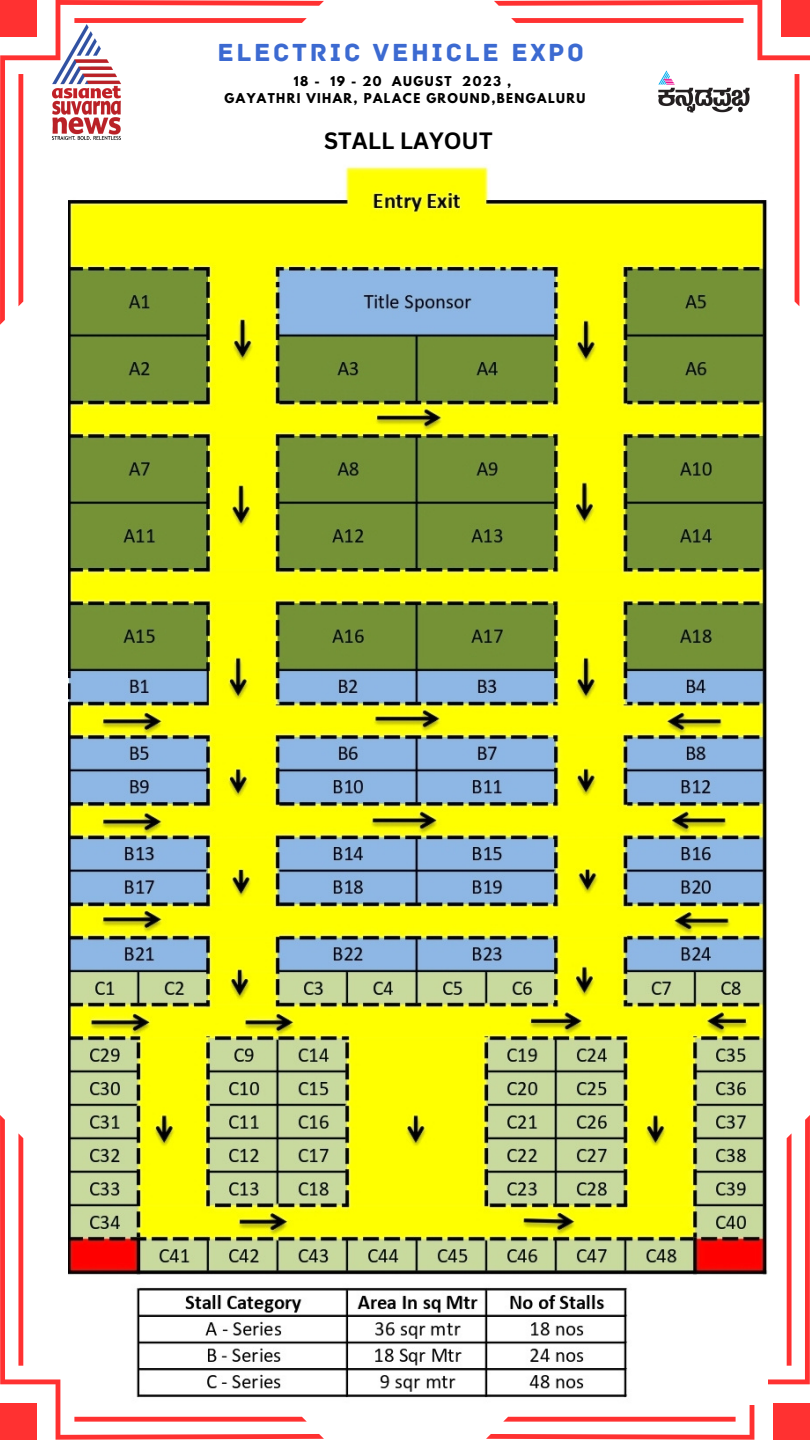
<style>
.page{position:relative;width:810px;height:1440px;background:#fff}
.page>*{position:absolute;margin:0;border:0;box-sizing:border-box;transform-origin:0 0}
.t1{font:26px "Archive";letter-spacing:.105em;color:#3c6ad1}
.t2{font:700 23px "Canva Sans";color:#000}
.t3{font:700 12px "League Spartan";letter-spacing:.115em;color:#000}
</style>
<div class="page">
<svg style="left:0;top:0;width:324px;height:325px"></svg>
<svg style="left:18px;top:74px;width:5px;height:232px"></svg>
<svg style="left:74px;top:18px;width:233px;height:5px"></svg>
<div style="left:1px;top:1px;width:36px;height:36px;background:#ff3131"></div>
<svg style="left:0;top:1115px;width:324px;height:325px"></svg>
<svg style="left:18px;top:1133px;width:5px;height:233px"></svg>
<svg style="left:74px;top:1417px;width:233px;height:5px"></svg>
<div style="left:1px;top:1403px;width:36px;height:36px;background:#ff3131"></div>
<svg style="left:486px;top:1115px;width:324px;height:325px"></svg>
<svg style="left:787px;top:1133px;width:5px;height:233px"></svg>
<svg style="left:503px;top:1417px;width:233px;height:5px"></svg>
<div style="left:773px;top:1403px;width:36px;height:36px;background:#ff3131"></div>
<svg style="left:494px;top:0;width:316px;height:307px"></svg>
<svg style="left:795px;top:74px;width:4px;height:232px"></svg>
<svg style="left:511px;top:18px;width:232px;height:5px"></svg>
<div style="left:781px;top:1px;width:29px;height:36px;background:#ff3131"></div>
<img style="left:33px;top:20px;width:107px;height:125px">
<img style="left:656px;top:70px;width:97px;height:44px">
<img style="left:68px;top:164px;width:700px;height:1241px">
<p class="t1" style="left:217px;top:37px;width:368px">ELECTRIC VEHICLE EXPO</p>
<p class="t3" style="left:294px;top:75px;width:219px">18 - 19 - 20 AUGUST 2023 ,</p>
<p class="t3" style="left:225px;top:92px;width:362px">GAYATHRI VIHAR, PALACE GROUND,BENGALURU</p>
<p class="t2" style="left:324px;top:124px;width:170px">STALL LAYOUT</p>
</div>
